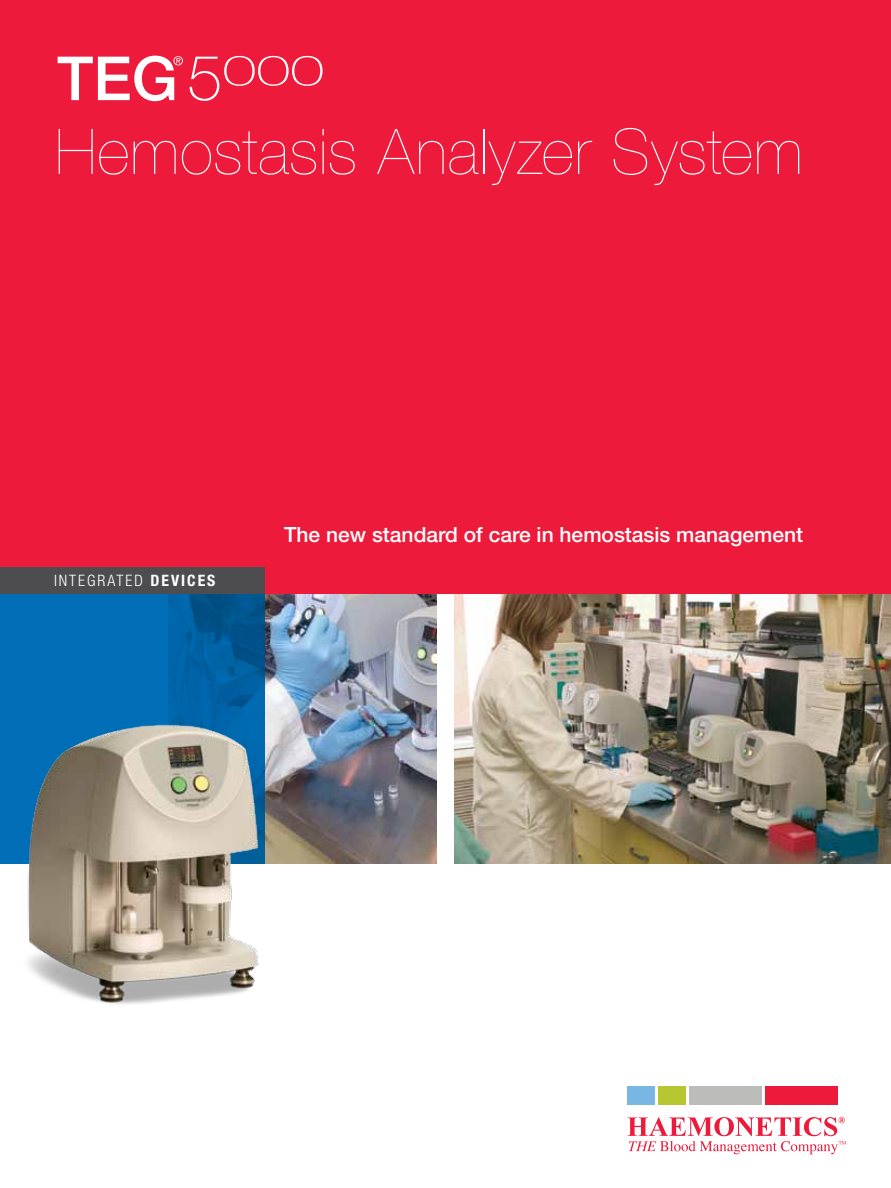
<style>
.page{position:relative;width:891px;height:1188px;background:#fff}
.page>*{position:absolute;margin:0;border:0;box-sizing:border-box;transform-origin:0 0}
.t1{font:200 63px "Helvetica Neue LT Std";letter-spacing:.015em;color:#fff}
.t2{font:500 21px "Helvetica Neue LT Std";color:#fff}
.t3{font:300 condensed 15.75px "Helvetica Neue LT Std";letter-spacing:.125em;color:#fff}
.s1{font-weight:700}
</style>
<div class="page">
<img style="left:454px;top:594px;width:437px;height:270px">
<div style="left:0;top:0;width:891px;height:594px;background:#ed1a3b"></div>
<div style="left:0;top:567px;width:265px;height:27px;background:#4d4d4f"></div>
<img style="left:265px;top:594px;width:171px;height:270px">
<svg style="left:0;top:594px;width:265px;height:270px;background:#0068ad"></svg>
<svg style="left:58px;top:56px;width:125px;height:45px"></svg>
<svg style="left:189px;top:56px;width:134px;height:45px"></svg>
<img style="left:16px;top:721px;width:245px;height:283px">
<div style="left:765px;top:1086px;width:72px;height:18px;background:#ed1a3b"></div>
<div style="left:627px;top:1086px;width:27px;height:18px;background:#78b7e4"></div>
<div style="left:658px;top:1086px;width:27px;height:18px;background:#b7c731"></div>
<div style="left:689px;top:1086px;width:72px;height:18px;background:#bcbdba"></div>
<svg style="left:628px;top:1117px;width:218px;height:37px"></svg>
<h1 class="t1" style="left:55px;top:115px;width:749px">Hemostasis Analyzer System</h1>
<p class="t3" style="left:54px;top:572px;width:163px">INTEGRATED <span class="s1">DEVICES</span></p>
<p class="t2" style="left:284px;top:522px;width:520px">The new standard of care in hemostasis management</p>
</div>
